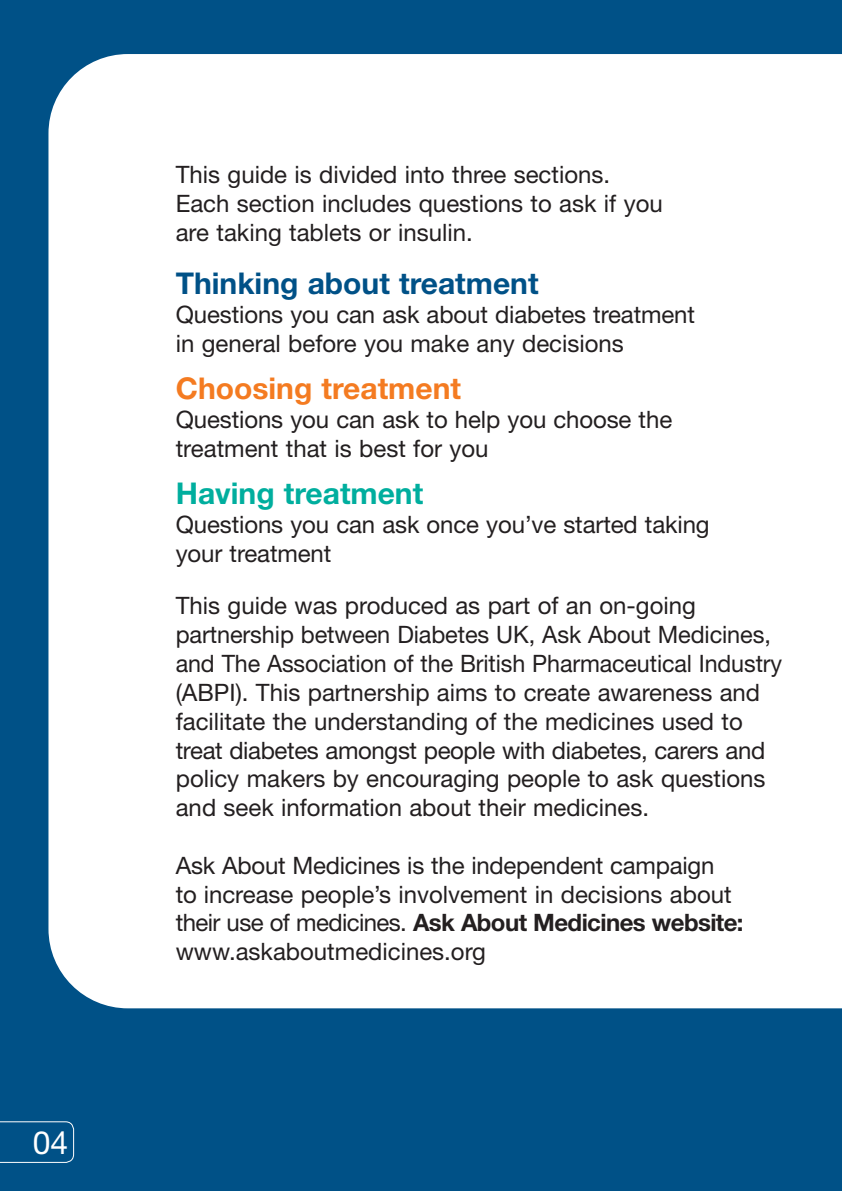
<style>
.page{position:relative;width:842px;height:1191px;background:#005187}
.page>*{position:absolute;margin:0;border:0;box-sizing:border-box;transform-origin:0 0}
.t1{font:32px "Helvetica Neue";color:#fff}
.t2{font:700 30px "Helvetica Neue";color:#005187}
.t3{font:700 30px "Helvetica Neue";color:#f47b21}
.t4{font:700 30px "Helvetica Neue";color:#00ae9e}
.t5{font:24px/28.8px "Helvetica Neue";color:#231f20}
.s1{font-weight:700}
</style>
<div class="page">
<div style="left:48px;top:54px;width:794px;height:955px;background:#fff"></div>
<svg style="left:0;top:1121px;width:74px;height:41px"></svg>
<h1 class="t1" style="left:33px;top:1123px;width:37px">04</h1>
<p class="t5" style="left:176px;top:160px;width:489px">This guide is divided into three sections.<br>Each section includes questions to ask if you are taking tablets or insulin.</p>
<p class="t2" style="left:176px;top:265px;width:364px">Thinking about treatment</p>
<p class="t5" style="left:176px;top:299px;width:521px">Questions you can ask about diabetes treatment in general before you make any decisions</p>
<p class="t3" style="left:176px;top:370px;width:287px">Choosing treatment</p>
<p class="t5" style="left:176px;top:404px;width:498px">Questions you can ask to help you choose the treatment that is best for you</p>
<p class="t4" style="left:176px;top:475px;width:249px">Having treatment</p>
<p class="t5" style="left:176px;top:509px;width:535px">Questions you can ask once you’ve started taking your treatment</p>
<p class="t5" style="left:176px;top:591px;width:608px">This guide was produced as part of an on-going partnership between Diabetes UK, Ask About Medicines, and The Association of the British Pharmaceutical Industry (ABPI). This partnership aims to create awareness and facilitate the understanding of the medicines used to treat diabetes amongst people with diabetes, carers and policy makers by encouraging people to ask questions and seek information about their medicines.</p>
<p class="t5" style="left:176px;top:850px;width:569px">Ask About Medicines is the independent campaign<br>to increase people’s involvement in decisions about their use of medicines. <span class="s1">Ask About Medicines website: </span>www.askaboutmedicines.org</p>
</div>
